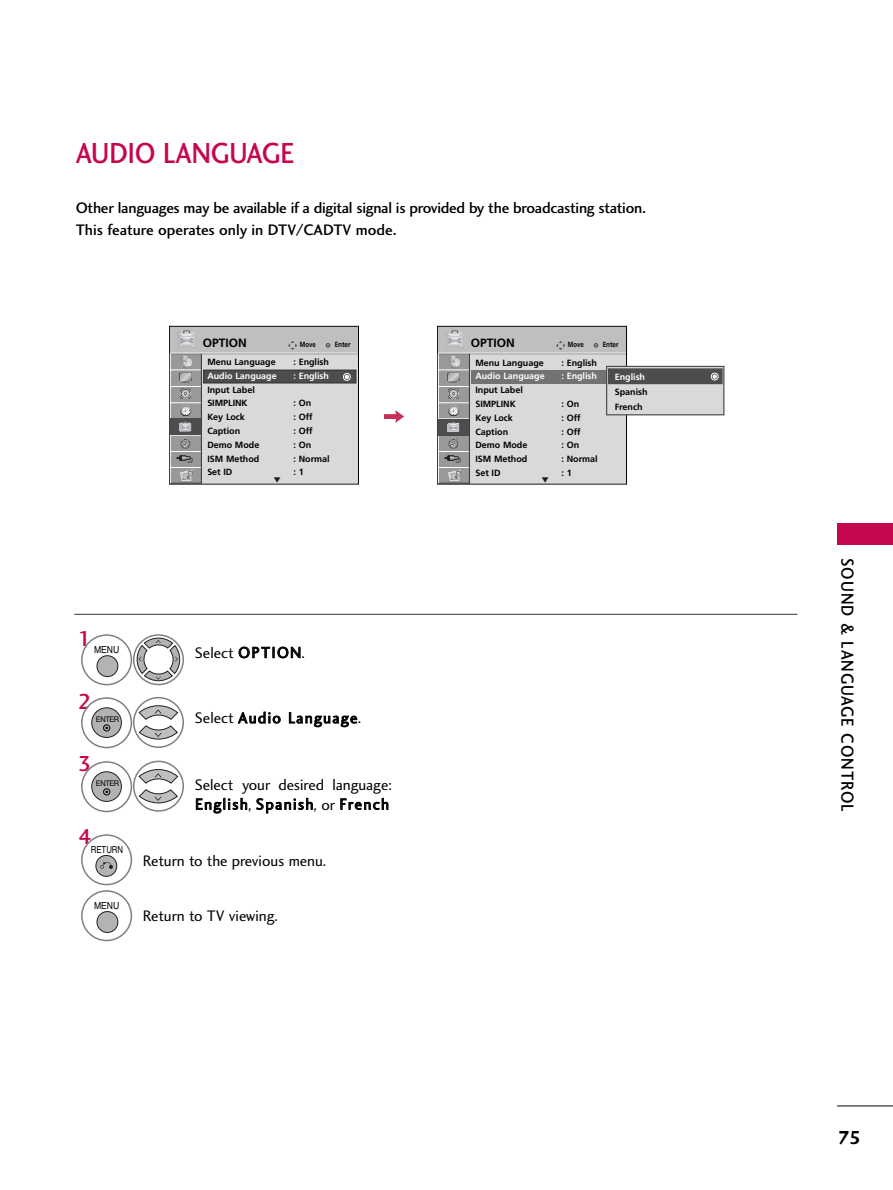
<style>
.page{position:relative;width:893px;height:1190px;background:#fff}
.page>*{position:absolute;margin:0;border:0;box-sizing:border-box;transform-origin:0 0}
.t1{font:30px "Charlotte Sans Medium Plain";color:#c50750;scale:.9 1}
.t2{font:22.5px "Charlotte Sans Medium Plain";color:#c50750}
.t3{font:19.5px "Charlotte Sans Bold Plain";color:#000}
.t4{font:18px "Charlotte Sans Medium Plain";letter-spacing:.06em;color:#000;scale:.9 1}
.t5{font:15.75px/22.5px "Charlotte Sans Medium Plain";letter-spacing:-.02em;color:#000}
.t6{font:15.75px/19.2px "Charlotte Sans Book Plain";letter-spacing:-.005em;color:#000}
.t7{font:15.75px "Charlotte Sans Book Plain";letter-spacing:.085em;color:#000}
.t8{font:15.75px "Charlotte Sans Book Plain";letter-spacing:.045em;color:#000}
.t9{font:700 12px "Frutiger";color:#000}
.t10{font:9.75px "Helvetica";color:#000;scale:.89 1}
.t11{font:9.75px "Helvetica";color:#000;scale:.8 1}
.t12{font:700 9px/13.8px "Frutiger";letter-spacing:-.005em;color:#000}
.t13{font:700 9px "Frutiger";letter-spacing:-.005em;color:#fff}
.t14{font:7.8px "Helvetica";letter-spacing:-.05em;color:#000;scale:.94 1}
.t15{font:700 7.5px "Frutiger";color:#000;scale:.85 1}
.t16{font:700 7.5px "Frutiger";color:#000;scale:.8 1}
.t17{font:6px "FZDING33";color:#1a1a1a;scale:1.25 1}
</style>
<div class="page">
<div style="left:837px;top:523px;width:55px;height:21px;background:#c50750"></div>
<hr style="left:837px;top:1105px;width:55px;height:1px;background:#000">
<hr style="left:74px;top:614px;width:723px;height:1px;background:#333">
<div style="left:97px;top:655px;width:21px;height:22px;background:#b3b3b3;border:1px solid #231f20;border-radius:50%"></div>
<div style="left:81px;top:634px;width:51px;height:51px;border:2px solid #808080;border-radius:50%"></div>
<svg style="left:134px;top:635px;width:48px;height:48px"></svg>
<svg style="left:137px;top:637px;width:43px;height:44px"></svg>
<div style="left:133px;top:634px;width:51px;height:51px;border:2px solid #808080;border-radius:50%"></div>
<div style="left:91px;top:707px;width:31px;height:30px;background:#b3b3b3;border:1px solid #231f20;border-radius:50%"></div>
<div style="left:103px;top:724px;width:7px;height:7px;border:1px solid #000;border-radius:50%"></div>
<div style="left:81px;top:697px;width:51px;height:51px;border:2px solid #808080;border-radius:50%"></div>
<svg style="left:138px;top:705px;width:40px;height:34px"></svg>
<div style="left:133px;top:697px;width:51px;height:51px;border:2px solid #808080;border-radius:50%"></div>
<div style="left:91px;top:771px;width:31px;height:30px;background:#b3b3b3;border:1px solid #231f20;border-radius:50%"></div>
<div style="left:103px;top:788px;width:7px;height:7px;border:1px solid #000;border-radius:50%"></div>
<div style="left:81px;top:761px;width:51px;height:51px;border:2px solid #808080;border-radius:50%"></div>
<svg style="left:138px;top:769px;width:40px;height:14px"></svg>
<svg style="left:139px;top:789px;width:39px;height:14px"></svg>
<div style="left:133px;top:760px;width:51px;height:51px;border:2px solid #808080;border-radius:50%"></div>
<div style="left:95px;top:855px;width:22px;height:21px;background:#b3b3b3;border:1px solid #231f20;border-radius:50%"></div>
<svg style="left:100px;top:861px;width:13px;height:8px"></svg>
<div style="left:81px;top:834px;width:51px;height:51px;border:2px solid #808080;border-radius:50%"></div>
<div style="left:97px;top:911px;width:21px;height:21px;background:#b3b3b3;border:1px solid #231f20;border-radius:50%"></div>
<div style="left:81px;top:890px;width:51px;height:51px;border:2px solid #808080;border-radius:50%"></div>
<svg style="left:385px;top:410px;width:19px;height:13px"></svg>
<svg style="left:169px;top:326px;width:190px;height:158px"></svg>
<div style="left:170px;top:327px;width:187px;height:26px;background:#bfbfbf"></div>
<div style="left:201px;top:353px;width:156px;height:130px;background:#d9d9d9"></div>
<svg style="left:288px;top:341px;width:9px;height:9px"></svg>
<svg style="left:326px;top:343px;width:4px;height:4px"></svg>
<hr style="left:170px;top:353px;width:187px;height:1px;background:#fff">
<svg style="left:177px;top:330px;width:18px;height:17px"></svg>
<div style="left:204px;top:370px;width:151px;height:12px;background:#4d4d4d"></div>
<div style="left:203px;top:370px;width:153px;height:13px;border:1px solid #333"></div>
<svg style="left:345px;top:375px;width:4px;height:4px"></svg>
<div style="left:343px;top:373px;width:8px;height:8px;border:1px solid #fff;border-radius:50%"></div>
<svg style="left:170px;top:353px;width:32px;height:131px;background:#959696"></svg>
<svg style="left:437px;top:326px;width:189px;height:158px"></svg>
<div style="left:438px;top:327px;width:187px;height:26px;background:#bfbfbf"></div>
<div style="left:469px;top:353px;width:156px;height:130px;background:#d9d9d9"></div>
<svg style="left:556px;top:341px;width:9px;height:9px"></svg>
<svg style="left:594px;top:343px;width:4px;height:4px"></svg>
<hr style="left:438px;top:353px;width:187px;height:1px;background:#fff">
<svg style="left:445px;top:330px;width:18px;height:17px"></svg>
<div style="left:471px;top:370px;width:153px;height:13px;background:#737373"></div>
<svg style="left:438px;top:353px;width:32px;height:131px;background:#959696"></svg>
<div style="left:607px;top:367px;width:116px;height:47px;background:#d9d9d9"></div>
<div style="left:606px;top:366px;width:118px;height:49px;border:1px solid #4d4d4d"></div>
<div style="left:608px;top:369px;width:114px;height:14px;background:#4d4d4d"></div>
<div style="left:608px;top:368px;width:114px;height:16px;border:1px solid #4d4d4d"></div>
<svg style="left:712px;top:375px;width:4px;height:3px"></svg>
<div style="left:710px;top:373px;width:8px;height:7px;border:1px solid #fff;border-radius:50%"></div>
<h1 class="t1" style="left:76px;top:142px;width:244px">AUDIO LANGUAGE</h1>
<h3 class="t5" style="left:76px;top:198px;width:571px">Other languages may be available if a digital signal is provided by the broadcasting station.<br>This feature operates only in DTV/CADTV mode.</h3>
<h3 class="t9" style="left:203px;top:338px;width:46px">OPTION</h3>
<p class="t16" style="left:300px;top:342px;width:22px">Move</p>
<p class="t15" style="left:334px;top:342px;width:20px">Enter</p>
<p class="t12" style="left:207px;top:356px;width:70px">Menu Language</p>
<p class="t12" style="left:293px;top:356px;width:37px">: English</p>
<p class="t13" style="left:207px;top:372px;width:71px">Audio Language</p>
<p class="t13" style="left:293px;top:372px;width:37px">: English</p>
<p class="t12" style="left:207px;top:383px;width:49px">Input Label<br>SIMPLINK</p>
<p class="t12" style="left:293px;top:397px;width:19px">: On</p>
<h3 class="t9" style="left:471px;top:338px;width:46px">OPTION</h3>
<p class="t16" style="left:568px;top:342px;width:22px">Move</p>
<p class="t15" style="left:602px;top:342px;width:20px">Enter</p>
<p class="t12" style="left:475px;top:356px;width:70px">Menu Language</p>
<p class="t12" style="left:561px;top:356px;width:37px">: English</p>
<p class="t13" style="left:475px;top:372px;width:71px">Audio Language</p>
<p class="t13" style="left:561px;top:372px;width:37px">: English</p>
<p class="t12" style="left:475px;top:384px;width:49px">Input Label<br>SIMPLINK</p>
<p class="t13" style="left:614px;top:373px;width:32px">English</p>
<p class="t12" style="left:614px;top:385px;width:34px;line-height:15px">Spanish<br>French</p>
<p class="t12" style="left:561px;top:397px;width:19px">: On</p>
<p class="t12" style="left:207px;top:411px;width:39px">Key Lock</p>
<p class="t12" style="left:293px;top:411px;width:21px">: Off</p>
<p class="t12" style="left:207px;top:425px;width:34px">Caption</p>
<p class="t12" style="left:293px;top:425px;width:21px">: Off</p>
<p class="t12" style="left:207px;top:438px;width:54px">Demo Mode</p>
<p class="t12" style="left:293px;top:438px;width:19px">: On</p>
<p class="t12" style="left:207px;top:452px;width:53px">ISM Method</p>
<p class="t12" style="left:293px;top:452px;width:38px">: Normal</p>
<p class="t12" style="left:207px;top:466px;width:27px">Set ID</p>
<p class="t12" style="left:293px;top:466px;width:12px">: 1</p>
<p class="t12" style="left:475px;top:411px;width:39px">Key Lock</p>
<p class="t12" style="left:561px;top:411px;width:21px">: Off</p>
<p class="t12" style="left:475px;top:425px;width:34px">Caption</p>
<p class="t12" style="left:561px;top:425px;width:21px">: Off</p>
<p class="t12" style="left:475px;top:439px;width:54px">Demo Mode</p>
<p class="t12" style="left:561px;top:439px;width:19px">: On</p>
<p class="t12" style="left:475px;top:453px;width:53px">ISM Method</p>
<p class="t12" style="left:561px;top:453px;width:38px">: Normal</p>
<p class="t12" style="left:475px;top:466px;width:27px">Set ID</p>
<p class="t12" style="left:561px;top:466px;width:12px">: 1</p>
<p class="t17" style="left:273px;top:477px;width:7px">E</p>
<p class="t17" style="left:541px;top:477px;width:7px">E</p>
<h2 class="t2" style="left:78px;top:630px;width:15px">1</h2>
<p class="t10" style="left:94px;top:646px;width:30px">MENU</p>
<h2 class="t2" style="left:78px;top:693px;width:15px">2</h2>
<p class="t14" style="left:96px;top:716px;width:26px">ENTER</p>
<h2 class="t2" style="left:78px;top:755px;width:15px">3</h2>
<p class="t14" style="left:96px;top:780px;width:26px">ENTER</p>
<h2 class="t2" style="left:78px;top:828px;width:15px">4</h2>
<p class="t11" style="left:91px;top:845px;width:42px">RETURN</p>
<p class="t10" style="left:94px;top:901px;width:30px">MENU</p>
<h3 class="t8" style="left:195px;top:646px;width:111px">Select OPTION.</h3>
<h3 class="t7" style="left:195px;top:712px;width:168px">Select Audio Language.</h3>
<h3 class="t6" style="left:195px;top:776px;width:198px">Select your desired language:<br>English, Spanish, or French</h3>
<h3 class="t6" style="left:143px;top:852px;width:185px">Return to the previous menu.</h3>
<h3 class="t6" style="left:143px;top:908px;width:137px">Return to TV viewing.</h3>
<h3 class="t4" style="left:854px;top:557px;width:283px;rotate:90deg">SOUND &amp; LANGUAGE CONTROL</h3>
<h3 class="t3" style="left:837px;top:1129px;width:25px">75</h3>
</div>
